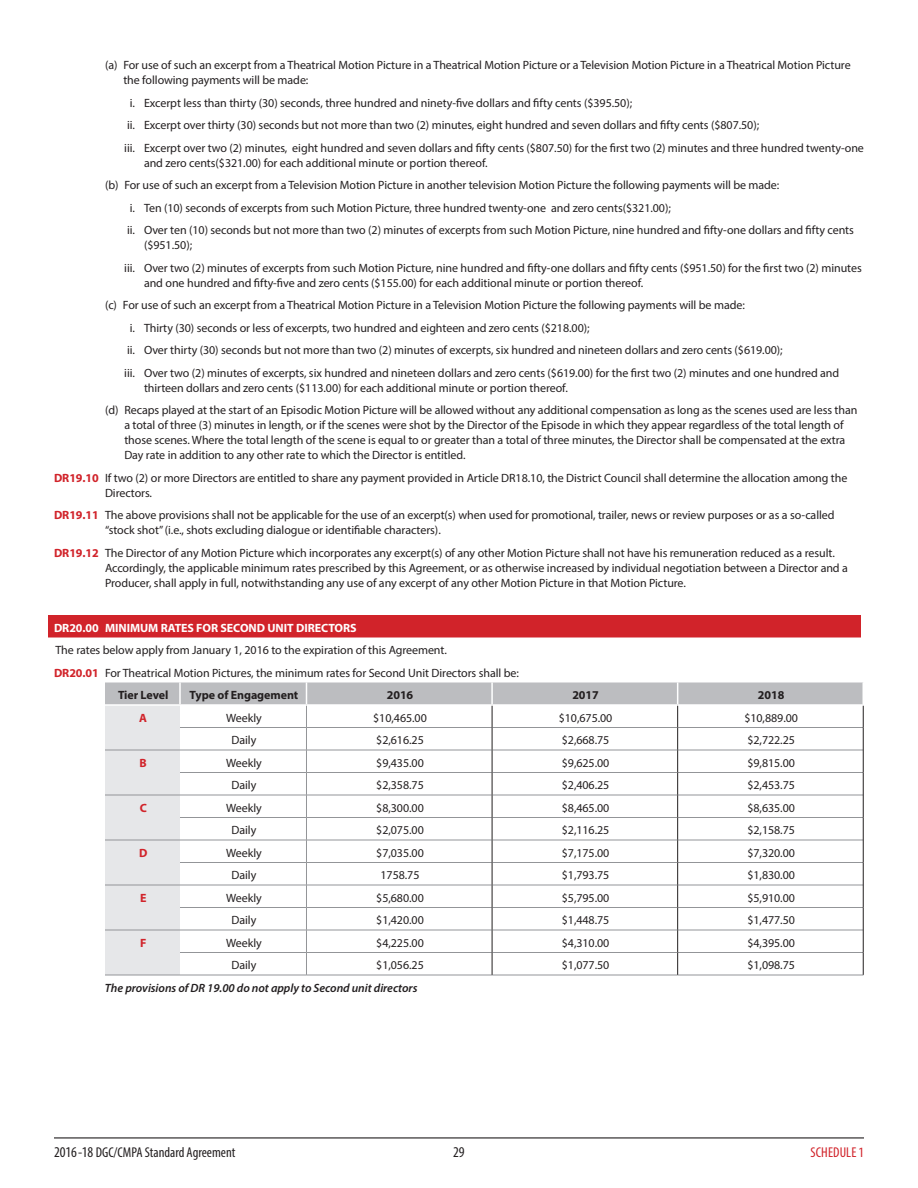
<style>
.page{position:relative;width:918px;height:1188px;background:#fff}
.page>*{position:absolute;margin:0;border:0;box-sizing:border-box;transform-origin:0 0}
.t1{font:condensed 15px "Myriad Pro";color:#231f20}
.t2{font:condensed 14.25px "Myriad Pro";color:#231f20}
.t3{font:condensed 14.25px "Myriad Pro";letter-spacing:.01em;color:#d1232a}
.t4{font:12px/15px "Myriad Pro";letter-spacing:-.005em;color:#231f20}
.t5{font:italic 600 12px "Myriad Pro";letter-spacing:-.005em;color:#231f20}
.t6{font:700 12px "Myriad Pro";letter-spacing:-.005em;color:#fff}
.t7{font:700 12px "Myriad Pro";letter-spacing:-.005em;color:#231f20}
.t8{font:700 12px "Myriad Pro";color:#d1232a}
.s1{font-weight:700;color:#d1232a}
.s2{font-size:15px}
</style>
<div class="page">
<hr style="left:54px;top:1137px;width:810px;height:1px;background:#231f20">
<div style="left:48px;top:615px;width:813px;height:23px;background:#d1232a"></div>
<hr style="left:105px;top:975px;width:75px;height:1px;background:#939598">
<hr style="left:180px;top:975px;width:126px;height:1px;background:#939598">
<hr style="left:306px;top:975px;width:186px;height:1px;background:#939598">
<hr style="left:492px;top:975px;width:186px;height:1px;background:#939598">
<hr style="left:678px;top:975px;width:185px;height:1px;background:#939598">
<svg style="left:105px;top:682px;width:759px;height:293px"></svg>
<p class="t4" style="left:123px;top:57px;width:729px;text-indent:-18px">(a) For use of such an excerpt from a Theatrical Motion Picture in a Theatrical Motion Picture or a Television Motion Picture in a Theatrical Motion Picture the following payments will be made:</p>
<p class="t4" style="left:124px;top:91px;width:741px;line-height:22.5px;text-indent:5px">i. Excerpt less than thirty (30) seconds, three hundred and ninety-five dollars and fifty cents ($395.50);<br>ii. Excerpt over thirty (30) seconds but not more than two (2) minutes, eight hundred and seven dollars and fifty cents ($807.50);<br>iii. Excerpt over two (2) minutes, eight hundred and seven dollars and fifty cents ($807.50) for the first two (2) minutes and three hundred twenty-one</p>
<p class="t4" style="left:144px;top:155px;width:345px">and zero cents($321.00) for each additional minute or portion thereof.</p>
<p class="t4" style="left:105px;top:177px;width:676px">(b) For use of such an excerpt from a Television Motion Picture in another television Motion Picture the following payments will be made:</p>
<p class="t4" style="left:130px;top:200px;width:543px">i. Ten (10) seconds of excerpts from such Motion Picture, three hundred twenty-one and zero cents($321.00);</p>
<p class="t4" style="left:127px;top:222px;width:728px">ii. Over ten (10) seconds but not more than two (2) minutes of excerpts from such Motion Picture, nine hundred and fifty-one dollars and fifty cents</p>
<p class="t4" style="left:124px;top:234px;width:739px;line-height:22.5px;text-indent:20px">($951.50);<br>iii. Over two (2) minutes of excerpts from such Motion Picture, nine hundred and fifty-one dollars and fifty cents ($951.50) for the first two (2) minutes</p>
<p class="t4" style="left:144px;top:275px;width:501px">and one hundred and fifty-five and zero cents ($155.00) for each additional minute or portion thereof.</p>
<p class="t4" style="left:105px;top:297px;width:641px">(c) For use of such an excerpt from a Theatrical Motion Picture in a Television Motion Picture the following payments will be made:</p>
<p class="t4" style="left:130px;top:320px;width:461px">i. Thirty (30) seconds or less of excerpts, two hundred and eighteen and zero cents ($218.00);</p>
<p class="t4" style="left:127px;top:342px;width:657px">ii. Over thirty (30) seconds but not more than two (2) minutes of excerpts, six hundred and nineteen dollars and zero cents ($619.00);</p>
<p class="t4" style="left:124px;top:365px;width:717px">iii. Over two (2) minutes of excerpts, six hundred and nineteen dollars and zero cents ($619.00) for the first two (2) minutes and one hundred and</p>
<p class="t4" style="left:105px;top:376px;width:754px;line-height:22.5px;text-indent:39px">thirteen dollars and zero cents ($113.00) for each additional minute or portion thereof.<br>(d) Recaps played at the start of an Episodic Motion Picture will be allowed without any additional compensation as long as the scenes used are less than</p>
<p class="t4" style="left:124px;top:417px;width:723px">a total of three (3) minutes in length, or if the scenes were shot by the Director of the Episode in which they appear regardless of the total length of those scenes. Where the total length of the scene is equal to or greater than a total of three minutes, the Director shall be compensated at the extra<br>Day rate in addition to any other rate to which the Director is entitled.</p>
<p class="t4" style="left:105px;top:470px;width:744px;text-indent:-51px"><span class="s1">DR19.10</span> If two (2) or more Directors are entitled to share any payment provided in Article DR18.10, the District Council shall determine the allocation among the<br>Directors.</p>
<p class="t4" style="left:105px;top:507px;width:731px;text-indent:-51px"><span class="s1">DR19.11</span> The above provisions shall not be applicable for the use of an excerpt(s) when used for promotional, trailer, news or review purposes or as a so-called “stock shot” (i.e., shots excluding dialogue or identifiable characters).</p>
<p class="t4" style="left:105px;top:545px;width:744px;text-indent:-51px"><span class="s1">DR19.12</span> The Director of any Motion Picture which incorporates any excerpt(s) of any other Motion Picture shall not have his remuneration reduced as a result.<br>Accordingly, the applicable minimum rates prescribed by this Agreement, or as otherwise increased by individual negotiation between a Director and a<br>Producer, shall apply in full, notwithstanding any use of any excerpt of any other Motion Picture in that Motion Picture.</p>
<p class="t6" style="left:54px;top:620px;width:304px">DR20.00 MINIMUM RATES FOR SECOND UNIT DIRECTORS</p>
<p class="t4" style="left:56px;top:642px;width:393px">The rates below apply from January 1, 2016 to the expiration of this Agreement.</p>
<p class="t4" style="left:54px;top:665px;width:467px"><span class="s1">DR20.01</span> For Theatrical Motion Pictures, the minimum rates for Second Unit Directors shall be:</p>
<p class="t7" style="left:118px;top:687px;width:52px">Tier Level</p>
<p class="t7" style="left:190px;top:687px;width:110px">Type of Engagement</p>
<p class="t7" style="left:387px;top:687px;width:28px">2016</p>
<p class="t7" style="left:572px;top:687px;width:28px">2017</p>
<p class="t7" style="left:758px;top:687px;width:28px">2018</p>
<p class="t8" style="left:139px;top:710px;width:9px">A</p>
<p class="t4" style="left:226px;top:710px;width:37px">Weekly</p>
<p class="t4" style="left:373px;top:710px;width:55px">$10,465.00</p>
<p class="t4" style="left:559px;top:710px;width:55px">$10,675.00</p>
<p class="t4" style="left:744px;top:710px;width:55px">$10,889.00</p>
<p class="t4" style="left:232px;top:732px;width:26px">Daily</p>
<p class="t4" style="left:376px;top:732px;width:49px">$2,616.25</p>
<p class="t4" style="left:562px;top:732px;width:49px">$2,668.75</p>
<p class="t4" style="left:747px;top:732px;width:49px">$2,722.25</p>
<p class="t8" style="left:140px;top:755px;width:9px">B</p>
<p class="t4" style="left:226px;top:755px;width:37px">Weekly</p>
<p class="t4" style="left:376px;top:755px;width:49px">$9,435.00</p>
<p class="t4" style="left:562px;top:755px;width:49px">$9,625.00</p>
<p class="t4" style="left:747px;top:755px;width:49px">$9,815.00</p>
<p class="t4" style="left:232px;top:777px;width:26px">Daily</p>
<p class="t4" style="left:376px;top:777px;width:49px">$2,358.75</p>
<p class="t4" style="left:562px;top:777px;width:49px">$2,406.25</p>
<p class="t4" style="left:747px;top:777px;width:49px">$2,453.75</p>
<p class="t8" style="left:140px;top:800px;width:9px">C</p>
<p class="t4" style="left:226px;top:800px;width:37px">Weekly</p>
<p class="t4" style="left:376px;top:800px;width:49px">$8,300.00</p>
<p class="t4" style="left:562px;top:800px;width:49px">$8,465.00</p>
<p class="t4" style="left:747px;top:800px;width:49px">$8,635.00</p>
<p class="t4" style="left:232px;top:822px;width:26px">Daily</p>
<p class="t4" style="left:376px;top:822px;width:49px">$2,075.00</p>
<p class="t4" style="left:562px;top:822px;width:49px">$2,116.25</p>
<p class="t4" style="left:747px;top:822px;width:49px">$2,158.75</p>
<p class="t8" style="left:139px;top:845px;width:10px">D</p>
<p class="t4" style="left:226px;top:845px;width:37px">Weekly</p>
<p class="t4" style="left:376px;top:845px;width:49px">$7,035.00</p>
<p class="t4" style="left:562px;top:845px;width:49px">$7,175.00</p>
<p class="t4" style="left:747px;top:845px;width:49px">$7,320.00</p>
<p class="t4" style="left:232px;top:867px;width:26px">Daily</p>
<p class="t4" style="left:381px;top:867px;width:41px">1758.75</p>
<p class="t4" style="left:562px;top:867px;width:49px">$1,793.75</p>
<p class="t4" style="left:747px;top:867px;width:49px">$1,830.00</p>
<p class="t8" style="left:140px;top:890px;width:8px">E</p>
<p class="t4" style="left:226px;top:890px;width:37px">Weekly</p>
<p class="t4" style="left:376px;top:890px;width:49px">$5,680.00</p>
<p class="t4" style="left:562px;top:890px;width:49px">$5,795.00</p>
<p class="t4" style="left:747px;top:890px;width:49px">$5,910.00</p>
<p class="t4" style="left:232px;top:912px;width:26px">Daily</p>
<p class="t4" style="left:376px;top:912px;width:49px">$1,420.00</p>
<p class="t4" style="left:562px;top:912px;width:49px">$1,448.75</p>
<p class="t4" style="left:747px;top:912px;width:49px">$1,477.50</p>
<p class="t8" style="left:140px;top:935px;width:8px">F</p>
<p class="t4" style="left:226px;top:935px;width:37px">Weekly</p>
<p class="t4" style="left:376px;top:935px;width:49px">$4,225.00</p>
<p class="t4" style="left:562px;top:935px;width:49px">$4,310.00</p>
<p class="t4" style="left:747px;top:935px;width:49px">$4,395.00</p>
<p class="t4" style="left:232px;top:957px;width:26px">Daily</p>
<p class="t4" style="left:376px;top:957px;width:49px">$1,056.25</p>
<p class="t4" style="left:562px;top:957px;width:49px">$1,077.50</p>
<p class="t4" style="left:747px;top:957px;width:49px">$1,098.75</p>
<p class="t5" style="left:105px;top:980px;width:314px">The provisions of DR 19.00 do not apply to Second unit directors</p>
<p class="t2" style="left:54px;top:1143px;width:183px"><span class="s2">2016-18</span> DGC/CMPA Standard Agreement</p>
<p class="t1" style="left:453px;top:1142px;width:13px">29</p>
<p class="t3" style="left:811px;top:1143px;width:55px">Schedule 1</p>
</div>
